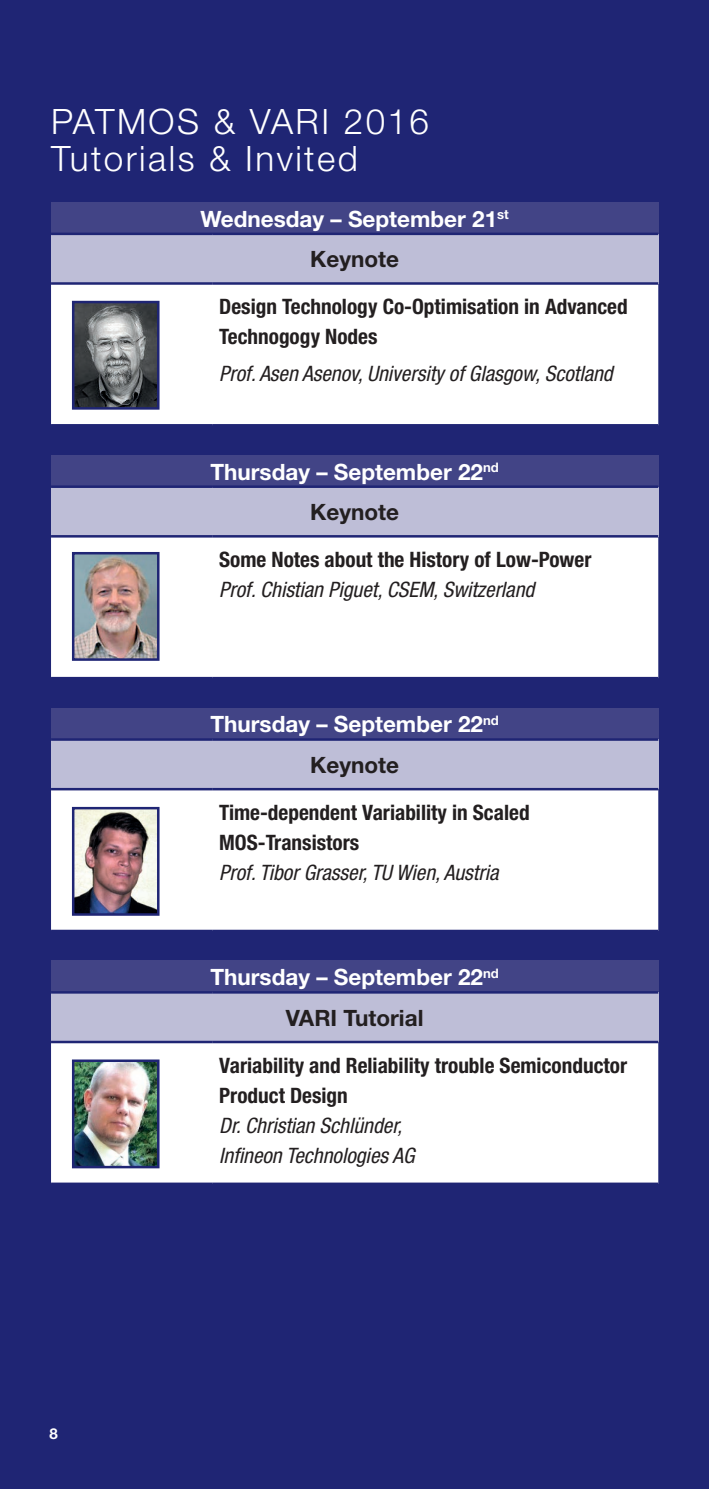
<style>
.page{position:relative;width:709px;height:1489px;background:#fff}
.page>*{position:absolute;margin:0;border:0;box-sizing:border-box;transform-origin:0 0}
.t1{font:300 35px/37.5px "Helvetica Neue LT";letter-spacing:.07em;color:#fff}
.t2{font:700 22.5px/40.8px "Helvetica Neue LT";color:#fff;text-align:center}
.t3{font:700 22.5px "Helvetica Neue LT";color:#231f20}
.t4{font:700 condensed 21.25px/30px "Helvetica Neue LT";color:#231f20}
.t5{font:italic condensed 21.25px/30px "Helvetica Neue LT";color:#231f20}
.t6{font:700 15px "Helvetica Neue LT";color:#fff}
.s1{color:#231f20}
</style>
<div class="page">
<div style="left:0;top:0;width:709px;height:1488px;background:#1f2574"></div>
<div style="left:51px;top:455px;width:607px;height:31px;background:#424486"></div>
<div style="left:51px;top:486px;width:607px;height:50px;background:#bebed7"></div>
<div style="left:51px;top:537px;width:607px;height:140px;background:#fff"></div>
<hr style="left:51px;top:485px;width:161px;height:3px;background:#1f2574">
<hr style="left:212px;top:485px;width:446px;height:3px;background:#1f2574">
<hr style="left:51px;top:535px;width:161px;height:2px;background:#1f2574">
<hr style="left:212px;top:535px;width:446px;height:2px;background:#1f2574">
<img style="left:75px;top:555px;width:81px;height:102px">
<div style="left:72px;top:552px;width:87px;height:108px;border:2px solid #1f2574"></div>
<div style="left:51px;top:960px;width:607px;height:32px;background:#424486"></div>
<div style="left:51px;top:992px;width:607px;height:49px;background:#bebed7"></div>
<div style="left:51px;top:1043px;width:607px;height:139px;background:#fff"></div>
<hr style="left:51px;top:991px;width:161px;height:2px;background:#1f2574">
<hr style="left:212px;top:991px;width:446px;height:2px;background:#1f2574">
<hr style="left:51px;top:1040px;width:161px;height:3px;background:#1f2574">
<hr style="left:212px;top:1040px;width:446px;height:3px;background:#1f2574">
<img style="left:75px;top:1062px;width:81px;height:103px">
<div style="left:72px;top:1059px;width:87px;height:109px;border:2px solid #1f2574"></div>
<div style="left:51px;top:707px;width:607px;height:32px;background:#424486"></div>
<div style="left:51px;top:739px;width:607px;height:50px;background:#bebed7"></div>
<div style="left:51px;top:790px;width:607px;height:139px;background:#fff"></div>
<hr style="left:51px;top:738px;width:161px;height:2px;background:#1f2574">
<hr style="left:212px;top:738px;width:446px;height:2px;background:#1f2574">
<hr style="left:51px;top:788px;width:161px;height:2px;background:#1f2574">
<hr style="left:212px;top:788px;width:446px;height:2px;background:#1f2574">
<img style="left:75px;top:809px;width:81px;height:103px">
<div style="left:72px;top:806px;width:87px;height:109px;border:2px solid #1f2574"></div>
<div style="left:51px;top:202px;width:607px;height:32px;background:#424486"></div>
<div style="left:51px;top:234px;width:607px;height:49px;background:#bebed7"></div>
<div style="left:51px;top:285px;width:607px;height:139px;background:#fff"></div>
<hr style="left:51px;top:232px;width:161px;height:3px;background:#1f2574">
<hr style="left:212px;top:232px;width:446px;height:3px;background:#1f2574">
<hr style="left:51px;top:282px;width:161px;height:3px;background:#1f2574">
<hr style="left:212px;top:282px;width:446px;height:3px;background:#1f2574">
<img style="left:75px;top:304px;width:81px;height:102px">
<div style="left:72px;top:301px;width:87px;height:108px;border:2px solid #1f2574"></div>
<h1 class="t1" style="left:51px;top:102px;width:379px">PATMOS &amp; VARI 2016<br>Tutorials &amp; Invited</h1>
<p class="t2" style="left:200px;top:198px;width:310px">Wednesday – September 21<sup>st<br></sup><span class="s1">Keynote</span></p>
<p class="t4" style="left:219px;top:291px;width:410px">Design Technology Co-Optimisation in Advanced<br>Technogogy Nodes</p>
<p class="t5" style="left:219px;top:358px;width:395px">Prof. Asen Asenov, University of Glasgow, Scotland</p>
<p class="t2" style="left:210px;top:450px;width:290px">Thursday – September 22<sup>nd<br></sup><span class="s1">Keynote</span></p>
<p class="t4" style="left:219px;top:544px;width:374px">Some Notes about the History of Low-Power</p>
<p class="t5" style="left:219px;top:574px;width:317px">Prof. Chistian Piguet, CSEM, Switzerland</p>
<p class="t2" style="left:210px;top:703px;width:290px">Thursday – September 22<sup>nd<br></sup><span class="s1">Keynote</span></p>
<p class="t4" style="left:219px;top:797px;width:312px">Time-dependent Variability in Scaled<br>MOS-Transistors</p>
<p class="t5" style="left:219px;top:857px;width:281px">Prof. Tibor Grasser, TU Wien, Austria</p>
<p class="t6" style="left:50px;top:1424px;width:10px">8</p>
<p class="t2" style="left:286px;top:956px;width:214px;text-align:left;text-indent:-75px">Thursday – September 22<sup>nd<br></sup><span class="s1">VARI</span></p>
<p class="t3" style="left:343px;top:1004px;width:81px">Tutorial</p>
<p class="t4" style="left:219px;top:1049px;width:409px">Variability and Reliability trouble Semiconductor<br>Product Design</p>
<p class="t5" style="left:219px;top:1109px;width:197px">Dr. Christian Schlünder,<br>Infineon Technologies AG</p>
</div>
